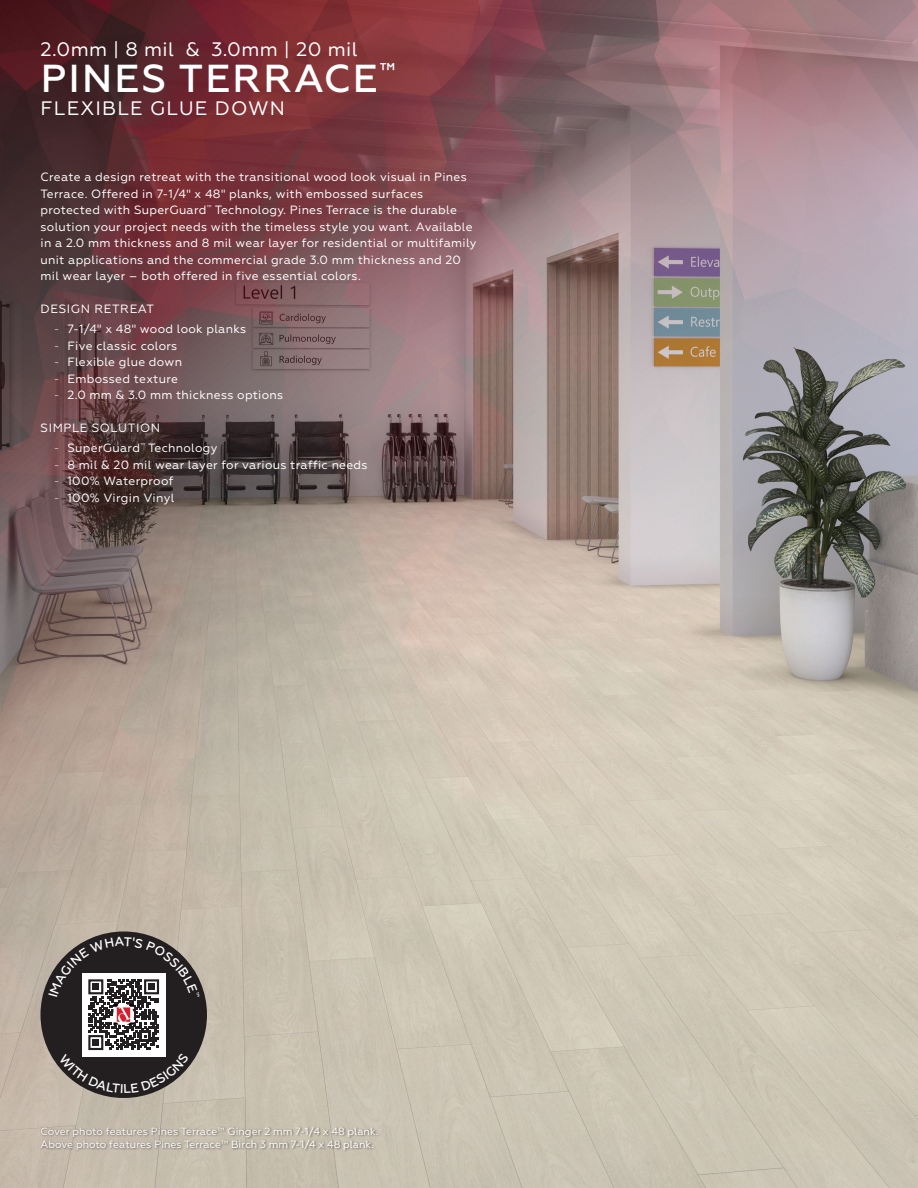
<style>
.page{position:relative;width:918px;height:1188px;background:#fff}
.page>*{position:absolute;margin:0;border:0;box-sizing:border-box;transform-origin:0 0}
.t1{font:500 39px "Geometria";letter-spacing:.055em;color:#fff}
.t2{font:19.5px "Geometria";letter-spacing:.025em;color:#fff}
.t3{font:19.5px "Geometria";letter-spacing:.06em;color:#fff}
.t4{font:12px/16.5px "Geometria";letter-spacing:.025em;color:#fff}
.t5{font:12px "Geometria";letter-spacing:.05em;color:#fff}
.t6{font:10.5px/12.6px "Geometria";color:#fff}
.s1{font-weight:300}
</style>
<div class="page">
<img style="left:0;top:0;width:918px;height:1188px">
<div style="left:40px;top:1125px;width:341px;height:27px;background:#231f20;opacity:.55"></div>
<div style="left:40px;top:931px;width:167px;height:167px;background:#231f20;border-radius:50%"></div>
<svg style="left:49px;top:937px;width:151px;height:156px"></svg>
<h2 class="t2" style="left:40px;top:38px;width:319px">2.0mm | 8 mil &amp; 3.0mm | 20 mil</h2>
<h1 class="t1" style="left:41px;top:55px;width:356px">PINES TERRACE<sup>™</sup></h1>
<h2 class="t3" style="left:41px;top:97px;width:246px">FLEXIBLE GLUE DOWN</h2>
<p class="t4" style="left:40px;top:169px;width:438px">Create a design retreat with the transitional wood look visual in Pines Terrace. Offered in 7-1/4" x 48" planks, with embossed surfaces protected with SuperGuard<sup>™</sup> Technology. Pines Terrace is the durable solution your project needs with the timeless style you want. Available in a 2.0 mm thickness and 8 mil wear layer for residential or multifamily unit applications and the commercial grade 3.0 mm thickness and 20 mil wear layer – both offered in five essential colors.</p>
<p class="t5" style="left:41px;top:302px;width:115px">DESIGN RETREAT</p>
<p class="t4" style="left:54px;top:321px;width:194px"><span class="s1">-</span> 7-1/4" x 48" wood look planks</p>
<p class="t4" style="left:54px;top:337px;width:125px"><span class="s1">-</span> Five classic colors</p>
<p class="t4" style="left:54px;top:354px;width:130px"><span class="s1">-</span> Flexible glue down</p>
<p class="t4" style="left:54px;top:370px;width:126px"><span class="s1">-</span> Embossed texture</p>
<p class="t4" style="left:54px;top:387px;width:231px"><span class="s1">-</span> 2.0 mm &amp; 3.0 mm thickness options</p>
<p class="t5" style="left:41px;top:421px;width:121px">SIMPLE SOLUTION</p>
<p class="t4" style="left:54px;top:440px;width:165px"><span class="s1">-</span> SuperGuard<sup>™</sup> Technology</p>
<p class="t4" style="left:54px;top:456px;width:315px"><span class="s1">-</span> 8 mil &amp; 20 mil wear layer for various traffic needs</p>
<p class="t4" style="left:54px;top:473px;width:121px"><span class="s1">-</span> 100% Waterproof</p>
<p class="t4" style="left:54px;top:489px;width:122px"><span class="s1">-</span> 100% Virgin Vinyl</p>
<p class="t6" style="left:40px;top:1125px;width:339px">Cover photo features Pines Terrace™ Ginger 2 mm 7-1/4 x 48 plank.<br>Above photo features Pines Terrace™ Birch 3 mm 7-1/4 x 48 plank.</p>
</div>
